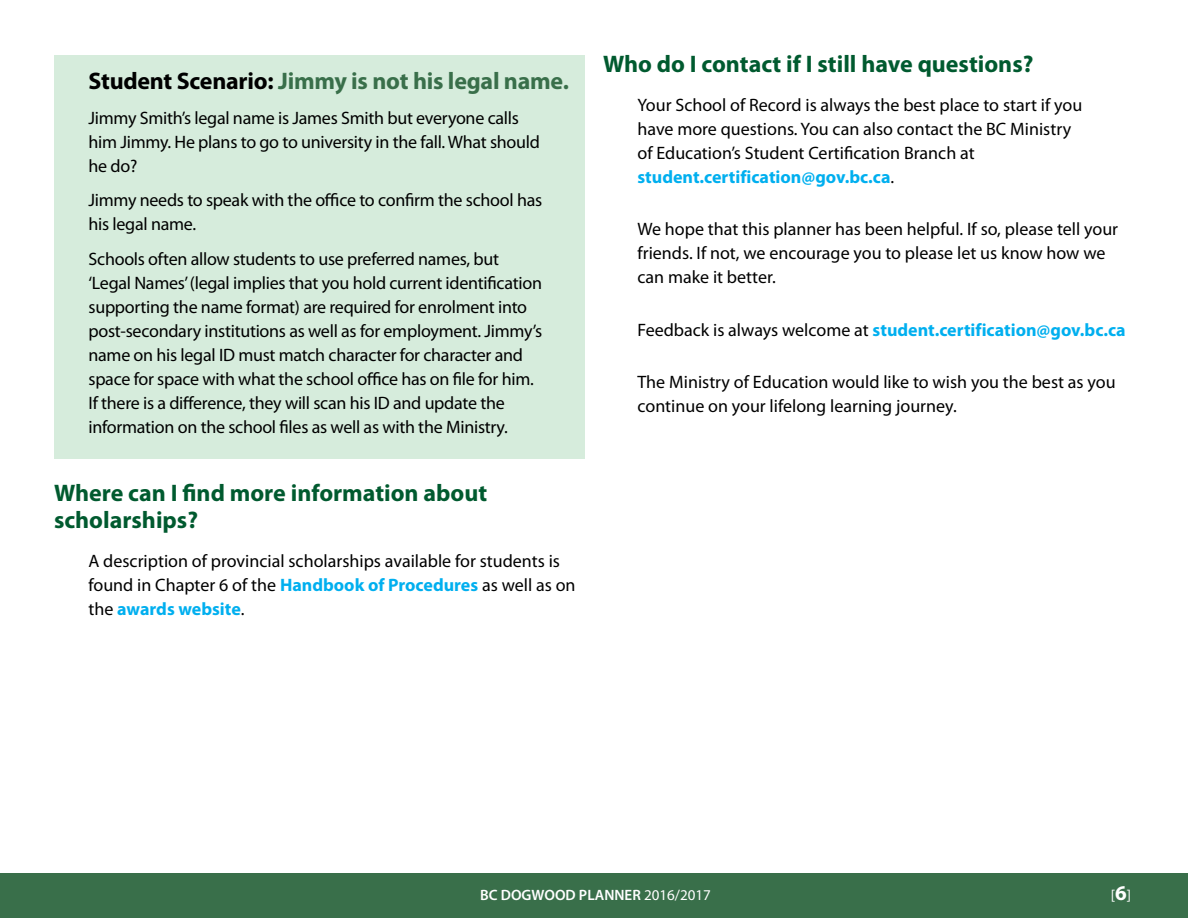
<style>
.page{position:relative;width:1188px;height:918px;background:#fff}
.page>*{position:absolute;margin:0;border:0;box-sizing:border-box;transform-origin:0 0}
.t1{font:700 24px/27px "Myriad Pro";color:#005a2f}
.t2{font:700 24px "Myriad Pro";letter-spacing:-.01em;color:#396f4a}
.t3{font:18px/24px "Myriad Pro";letter-spacing:-.015em;color:#000}
.t4{font:700 18px "Myriad Pro";color:#00afef}
.t5{font:600 15px "Myriad Pro";color:#fff}
.t6{font:15px "Myriad Pro";color:#fff}
.s1{color:#000}
.s2{font-weight:700;color:#00afef}
.s3{font-weight:400;color:#000}
.s4{font-weight:400}
.s5{font-weight:700;font-size:21px}
</style>
<div class="page">
<div style="left:54px;top:55px;width:531px;height:404px;background:#d6ecdc"></div>
<div style="left:0;top:874px;width:1188px;height:44px;background:#396f4a"></div>
<h1 class="t2" style="left:88px;top:68px;width:482px"><span class="s1">Student Scenario:</span> Jimmy is not his legal name.</h1>
<p class="t3" style="left:88px;top:106px;width:453px">Jimmy Smith’s legal name is James Smith but everyone calls him Jimmy. He plans to go to university in the fall. What should he do?</p>
<p class="t3" style="left:88px;top:188px;width:455px">Jimmy needs to speak with the office to confirm the school has his legal name.</p>
<p class="t3" style="left:88px;top:247px;width:455px">Schools often allow students to use preferred names, but ‘Legal Names’ (legal implies that you hold current identification supporting the name format) are required for enrolment into post-secondary institutions as well as for employment. Jimmy’s name on his legal ID must match character for character and space for space with what the school office has on file for him.<br>If there is a difference, they will scan his ID and update the information on the school files as well as with the Ministry.</p>
<h1 class="t1" style="left:54px;top:480px;width:435px">Where can I find more information about scholarships?</h1>
<p class="t3" style="left:88px;top:549px;width:489px">A description of provincial scholarships available for students is found in Chapter 6 of the <span class="s2">Handbook of Procedures</span> as well as on the <span class="s2">awards website</span>.</p>
<h1 class="t1" style="left:603px;top:51px;width:432px">Who do I contact if I still have questions?</h1>
<p class="t3" style="left:638px;top:93px;width:446px">Your School of Record is always the best place to start if you have more questions. You can also contact the BC Ministry of Education’s Student Certification Branch at <span class="s2">student.certification@gov.bc.ca</span>.</p>
<p class="t3" style="left:638px;top:218px;width:482px">We hope that this planner has been helpful. If so, please tell your friends. If not, we encourage you to please let us know how we can make it better.</p>
<p class="t4" style="left:638px;top:320px;width:490px"><span class="s3">Feedback is always welcome at</span> student.certification@gov.bc.ca</p>
<p class="t3" style="left:638px;top:371px;width:480px">The Ministry of Education would like to wish you the best as you continue on your lifelong learning journey.</p>
<p class="t5" style="left:480px;top:887px;width:232px">BC DOGWOOD PLANNER <span class="s4">2016/2017</span></p>
<p class="t6" style="left:1111px;top:887px;width:22px">[<span class="s5">6</span>]</p>
</div>
